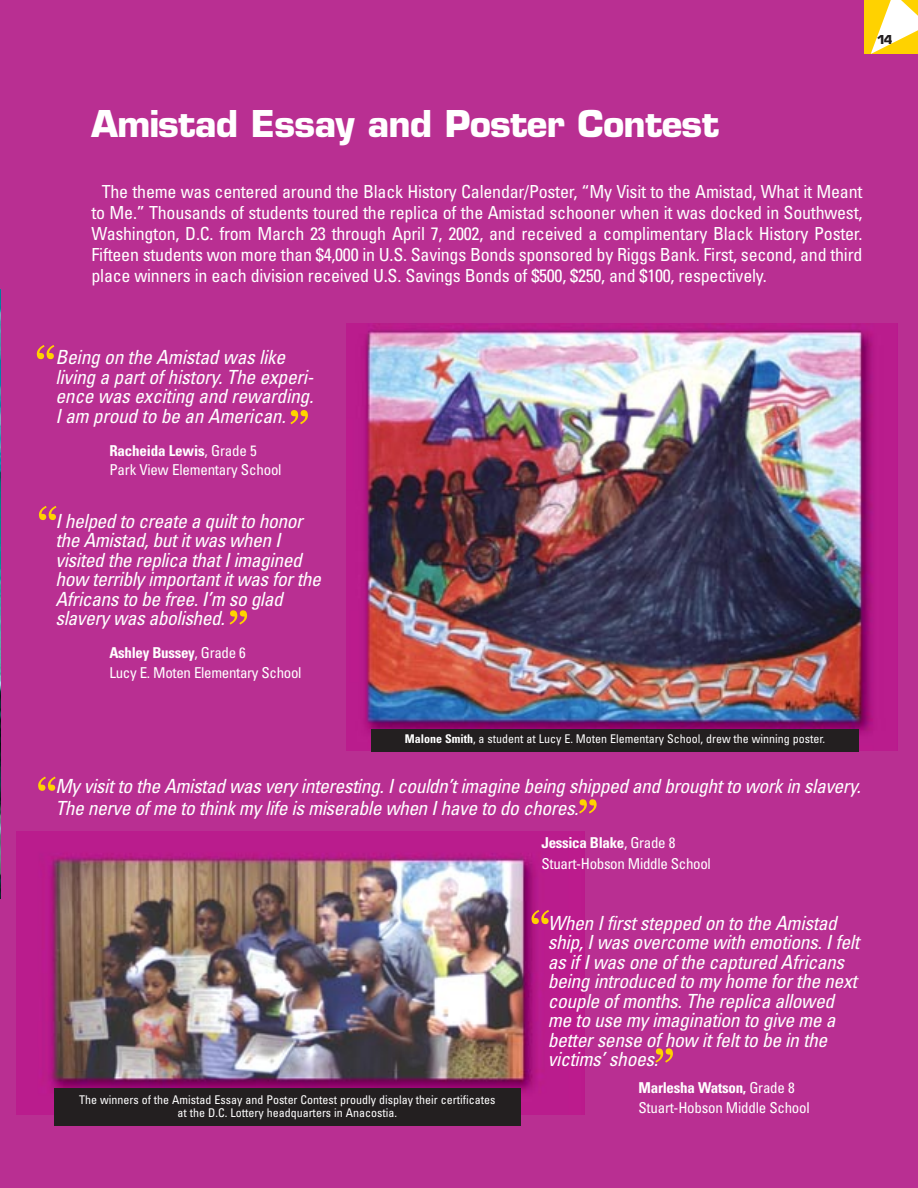
<style>
.page{position:relative;width:918px;height:1188px;background:#b92f92}
.page>*{position:absolute;margin:0;border:0;box-sizing:border-box;transform-origin:0 0}
.t1{font:54px "Georgia";color:#ffd200}
.t2{font:700 36px "Eurostile";letter-spacing:-.02em;color:#fff}
.t3{font:italic condensed 19.5px/19.5px "Univers";letter-spacing:-.02em;color:#fff}
.t4{font:condensed 18px/21px "Univers";letter-spacing:-.015em;color:#fff;text-align:justify}
.t5{font:condensed 15px/19.5px "Univers";letter-spacing:-.02em;color:#fff}
.t6{font:condensed 12px/13.5px "Univers";color:#fff;text-align:center}
.t7{font:700 12px "Eurostile";color:#231f20}
.s1{font-weight:700}
</style>
<div class="page">
<img style="left:17px;top:831px;width:568px;height:283px">
<div style="left:54px;top:1089px;width:467px;height:37px;background:#231f20"></div>
<img style="left:0;top:290px;width:1px;height:608px">
<div style="left:864px;top:0;width:54px;height:54px;background:#ffd200"></div>
<svg style="left:871px;top:0;width:47px;height:54px"></svg>
<img style="left:346px;top:324px;width:552px;height:427px">
<div style="left:371px;top:729px;width:488px;height:23px;background:#231f20"></div>
<p class="t7" style="left:877px;top:35px;width:17px">14</p>
<h2 class="t2" style="left:92px;top:110px;width:629px">Amistad Essay and Poster Contest</h2>
<p class="t4" style="left:92px;top:183px;width:772px;text-indent:10px">The theme was centered around the Black History Calendar/Poster, “My Visit to the Amistad, What it Meant to Me.” Thousands of students toured the replica of the Amistad schooner when it was docked in Southwest, Washington, D.C. from March 23 through April 7, 2002, and received a complimentary Black History Poster.<br>Fifteen students won more than $4,000 in U.S. Savings Bonds sponsored by Riggs Bank. First, second, and third place winners in each division received U.S. Savings Bonds of $500, $250, and $100, respectively.</p>
<h1 class="t1" style="left:35px;top:336px;width:24px">“</h1>
<p class="t3" style="left:56px;top:349px;width:259px">Being on the Amistad was like living a part of history. The experi&shy;ence was exciting and rewarding.<br>I am proud to be an American.</p>
<p class="t5" style="left:110px;top:442px;width:174px"><span class="s1">Racheida Lewis</span>, Grade 5<br>Park View Elementary School</p>
<h1 class="t1" style="left:288px;top:401px;width:24px">”</h1>
<h1 class="t1" style="left:37px;top:497px;width:24px">“</h1>
<p class="t3" style="left:56px;top:513px;width:267px">I helped to create a quilt to honor the Amistad, but it was when I visited the replica that I imagined how terribly important it was for the<br>Africans to be free. I’m so glad slavery was abolished.</p>
<p class="t5" style="left:110px;top:644px;width:194px"><span class="s1">Ashley Bussey</span>, Grade 6<br>Lucy E. Moten Elementary School</p>
<h1 class="t1" style="left:227px;top:601px;width:24px">”</h1>
<p class="t6" style="left:405px;top:733px;width:422px"><span class="s1">Malone Smith</span>, a student at Lucy E. Moten Elementary School, drew the winning poster.</p>
<h1 class="t1" style="left:36px;top:767px;width:24px">“</h1>
<p class="t3" style="left:56px;top:776px;width:807px;line-height:22.5px">My visit to the Amistad was very interesting. I couldn’t imagine being shipped and brought to work in slavery.<br>The nerve of me to think my life is miserable when I have to do chores.</p>
<p class="t5" style="left:542px;top:834px;width:171px;line-height:20.9px"><span class="s1">Jessica Blake</span>, Grade 8<br>Stuart-Hobson Middle School</p>
<h1 class="t1" style="left:577px;top:790px;width:24px">”</h1>
<p class="t6" style="left:79px;top:1094px;width:418px">The winners of the Amistad Essay and Poster Contest proudly display their certificates at the D.C. Lottery headquarters in Anacostia.</p>
<h1 class="t1" style="left:529px;top:901px;width:24px">“</h1>
<p class="t3" style="left:548px;top:915px;width:313px">When I first stepped on to the Amistad ship, I was overcome with emotions. I felt as if I was one of the captured Africans being introduced to my home for the next couple of months. The replica allowed me to use my imagination to give me a better sense of how it felt to be in the victims’ shoes.</p>
<p class="t5" style="left:639px;top:1080px;width:173px"><span class="s1">Marlesha Watson,</span> Grade 8<br>Stuart-Hobson Middle School</p>
<h1 class="t1" style="left:653px;top:1039px;width:24px">”</h1>
</div>
